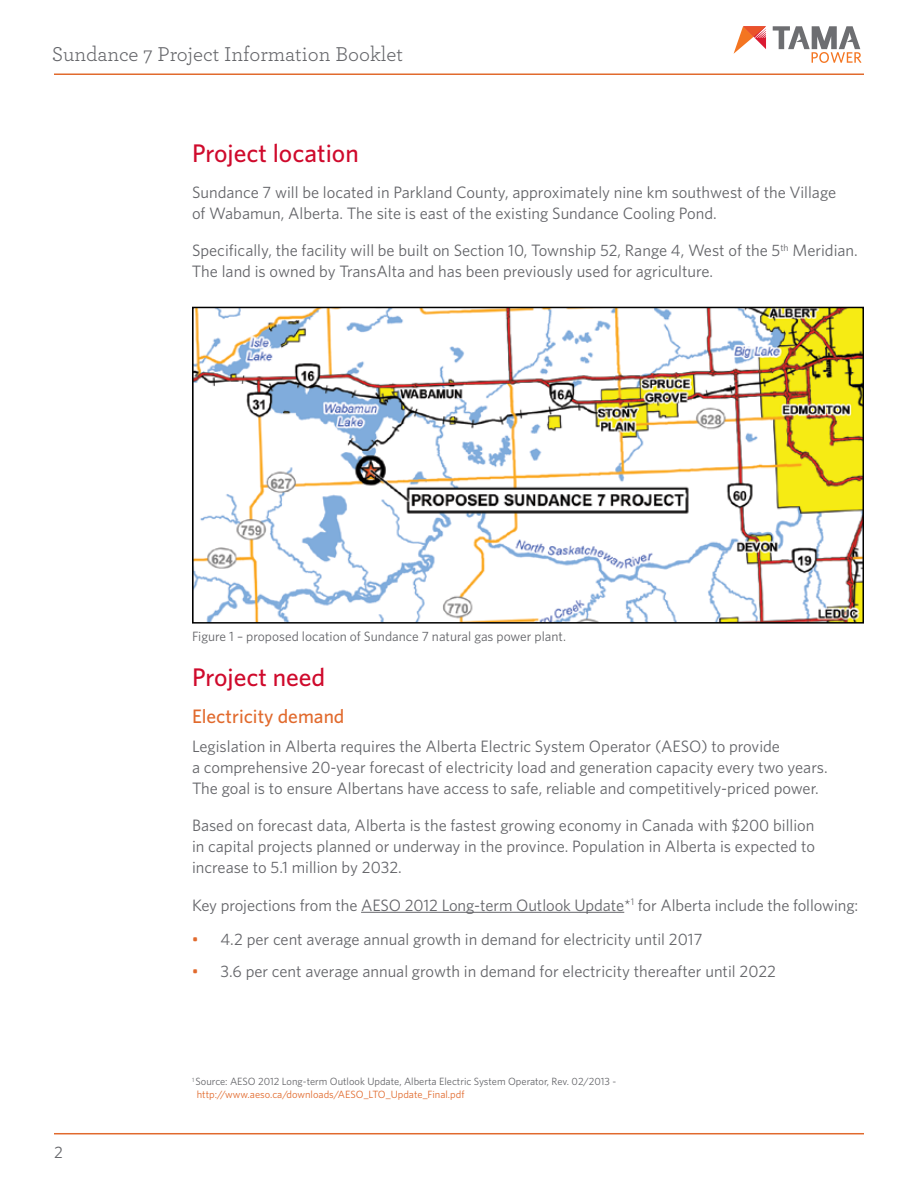
<style>
.page{position:relative;width:918px;height:1188px;background:#fff}
.page>*{position:absolute;margin:0;border:0;box-sizing:border-box;transform-origin:0 0}
.t1{font:500 25.5px "Whitney";color:#cf0a2c}
.t2{font:21px "Archer";color:#646569}
.t3{font:500 19.5px "Whitney";color:#e16a2d}
.t4{font:16.5px/21px "Whitney";color:#646569}
.t5{font:13.5px "Whitney";color:#646569}
.t6{font:10.5px/12.6px "Whitney";color:#646569}
.s1{color:#e16a2d}
</style>
<div class="page">
<hr style="left:54px;top:74px;width:810px;height:1px;background:#e16a2d">
<hr style="left:54px;top:1133px;width:810px;height:1px;background:#e16a2d">
<svg style="left:734px;top:26px;width:32px;height:28px"></svg>
<svg style="left:773px;top:26px;width:89px;height:37px"></svg>
<hr style="left:361px;top:912px;width:263px;height:1px;background:#646569">
<img style="left:195px;top:310px;width:666px;height:311px">
<div style="left:192px;top:307px;width:672px;height:317px;border:2px solid #000"></div>
<p class="t2" style="left:52px;top:39px;width:353px">Sundance 7 Project Information Booklet</p>
<h1 class="t1" style="left:192px;top:136px;width:168px">Project location</h1>
<p class="t4" style="left:192px;top:181px;width:646px">Sundance 7 will be located in Parkland County, approximately nine km southwest of the Village of Wabamun, Alberta. The site is east of the existing Sundance Cooling Pond.</p>
<p class="t4" style="left:192px;top:240px;width:667px">Specifically, the facility will be built on Section 10, Township 52, Range 4, West of the 5<sup>th</sup> Meridian.<br>The land is owned by TransAlta and has been previously used for agriculture.</p>
<p class="t5" style="left:192px;top:628px;width:376px">Figure 1 – proposed location of Sundance 7 natural gas power plant.</p>
<h1 class="t1" style="left:192px;top:661px;width:135px">Project need</h1>
<p class="t3" style="left:192px;top:703px;width:154px">Electricity demand</p>
<p class="t4" style="left:192px;top:736px;width:637px">Legislation in Alberta requires the Alberta Electric System Operator (AESO) to provide<br>a comprehensive 20-year forecast of electricity load and generation capacity every two years.<br>The goal is to ensure Albertans have access to safe, reliable and competitively-priced power.</p>
<p class="t4" style="left:192px;top:815px;width:625px;text-align:justify">Based on forecast data, Alberta is the fastest growing economy in Canada with $200 billion in capital projects planned or underway in the province. Population in Alberta is expected to increase to 5.1 million by 2032.</p>
<p class="t4" style="left:192px;top:894px;width:668px">Key projections from the AESO 2012 Long-term Outlook Update*<sup>1</sup> for Alberta include the following:</p>
<p class="t4" style="left:192px;top:929px;width:512px"><span class="s1">•</span> 4.2 per cent average annual growth in demand for electricity until 2017</p>
<p class="t4" style="left:192px;top:960px;width:585px"><span class="s1">•</span> 3.6 per cent average annual growth in demand for electricity thereafter until 2022</p>
<p class="t4" style="left:54px;top:1141px;width:10px">2</p>
<p class="t6" style="left:197px;top:1075px;width:421px;text-indent:-5px"><sup>1</sup> Source: AESO 2012 Long-term Outlook Update, Alberta Electric System Operator, Rev. 02/2013 - <span class="s1">http://www.aeso.ca/downloads/AESO_LTO_Update_Final.pdf</span></p>
</div>
